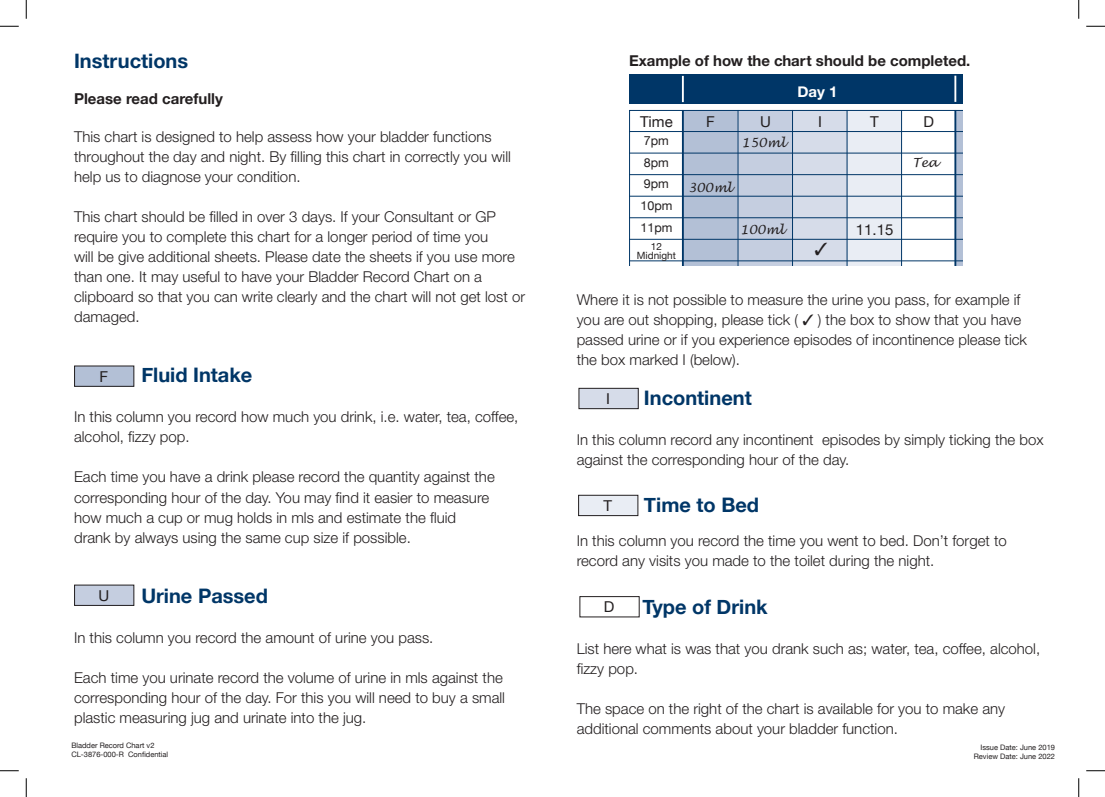
<style>
.page{position:relative;width:1105px;height:797px;background:#fff}
.page>*{position:absolute;margin:0;border:0;box-sizing:border-box;transform-origin:0 0}
.t1{font:700 20px "Helvetica Neue";color:#003667}
.t2{font:700 20px "Helvetica Neue CE";color:#003667}
.t3{font:300 15px/20px "Helvetica Neue";color:#231f20}
.t4{font:700 15px "Helvetica Neue CE";color:#231f20}
.t5{font:15px "Helvetica Neue";color:#231f20}
.t6{font:700 15px "Helvetica Neue";color:#231f20}
.t7{font:700 15px "Helvetica Neue";color:#fff}
.t8{font:italic 12.5px "Lucida Handwriting";color:#231f20}
.t9{font:12.5px "Helvetica Neue";color:#231f20}
.t10{font:10px "Helvetica Neue";color:#231f20}
.t11{font:7.5px "Helvetica Neue";color:#231f20}
</style>
<div class="page">
<div style="left:75px;top:585px;width:59px;height:20px;background:#c5cee0"></div>
<div style="left:74px;top:584px;width:60px;height:22px;border:1px solid #231f20"></div>
<div style="left:75px;top:366px;width:59px;height:20px;background:#b3c0d6"></div>
<div style="left:74px;top:365px;width:60px;height:22px;border:1px solid #231f20"></div>
<div style="left:629px;top:74px;width:460px;height:29px;background:#003667"></div>
<hr style="left:954px;top:76px;width:2px;height:26px;background:#fff">
<hr style="left:682px;top:76px;width:2px;height:26px;background:#fff">
<svg style="left:629px;top:110px;width:334px;height:156px"></svg>
<hr style="left:901px;top:110px;width:1px;height:537px;background:#003667">
<div style="left:963px;top:72px;width:126px;height:201px;background:#fff"></div>
<div style="left:617px;top:266px;width:472px;height:396px;background:#fff"></div>
<div style="left:579px;top:388px;width:59px;height:20px;background:#d6dce9"></div>
<div style="left:578px;top:388px;width:61px;height:21px;border:1px solid #231f20"></div>
<div style="left:579px;top:596px;width:61px;height:21px;border:1px solid #231f20"></div>
<div style="left:579px;top:495px;width:59px;height:20px;background:#e9edf4"></div>
<div style="left:578px;top:495px;width:60px;height:21px;border:1px solid #231f20"></div>
<svg style="left:0;top:25px;width:19px;height:2px"></svg>
<svg style="left:1086px;top:25px;width:19px;height:2px"></svg>
<svg style="left:0;top:770px;width:19px;height:1px"></svg>
<svg style="left:1086px;top:770px;width:19px;height:1px"></svg>
<svg style="left:25px;top:0;width:2px;height:19px"></svg>
<svg style="left:25px;top:778px;width:2px;height:19px"></svg>
<svg style="left:1078px;top:0;width:1px;height:19px"></svg>
<svg style="left:1078px;top:778px;width:1px;height:19px"></svg>
<svg style="left:815px;top:243px;width:12px;height:12px"></svg>
<p class="t2" style="left:74px;top:49px;width:116px">Instructions</p>
<p class="t6" style="left:74px;top:87px;width:150px">Please read carefully</p>
<p class="t3" style="left:74px;top:127px;width:438px">This chart is designed to help assess how your bladder functions throughout the day and night. By filling this chart in correctly you will help us to diagnose your condition.</p>
<p class="t3" style="left:74px;top:207px;width:423px">This chart should be filled in over 3 days. If your Consultant or GP require you to complete this chart for a longer period of time you</p>
<p class="t3" style="left:74px;top:247px;width:452px">will be give additional sheets. Please date the sheets if you use more than one. It may useful to have your Bladder Record Chart on a clipboard so that you can write clearly and the chart will not get lost or damaged.</p>
<p class="t1" style="left:141px;top:359px;width:113px">Fluid Intake</p>
<p class="t3" style="left:74px;top:407px;width:446px">In this column you record how much you drink, i.e. water, tea, coffee, alcohol, fizzy pop.</p>
<p class="t3" style="left:74px;top:467px;width:422px">Each time you have a drink please record the quantity against the corresponding hour of the day. You may find it easier to measure</p>
<p class="t3" style="left:74px;top:507px;width:383px">how much a cup or mug holds in mls and estimate the fluid</p>
<p class="t3" style="left:74px;top:527px;width:338px">drank by always using the same cup size if possible.</p>
<p class="t5" style="left:100px;top:365px;width:10px">F</p>
<p class="t1" style="left:141px;top:579px;width:128px">Urine Passed</p>
<p class="t3" style="left:74px;top:627px;width:361px">In this column you record the amount of urine you pass.</p>
<p class="t3" style="left:74px;top:667px;width:432px">Each time you urinate record the volume of urine in mls against the corresponding hour of the day. For this you will need to buy a small plastic measuring jug and urinate into the jug.</p>
<p class="t5" style="left:98px;top:584px;width:12px">U</p>
<p class="t11" style="left:71px;top:739px;width:85px">Bladder Record Chart v2</p>
<p class="t11" style="left:71px;top:748px;width:98px">CL-3876-000-R Confidential</p>
<p class="t4" style="left:629px;top:52px;width:343px">Example of how the chart should be completed.</p>
<p class="t7" style="left:797px;top:79px;width:42px">Day 1</p>
<p class="t5" style="left:640px;top:111px;width:34px">Time</p>
<p class="t5" style="left:706px;top:111px;width:10px">F</p>
<p class="t5" style="left:760px;top:111px;width:12px">U</p>
<p class="t5" style="left:818px;top:111px;width:5px">I</p>
<p class="t5" style="left:870px;top:111px;width:10px">T</p>
<p class="t9" style="left:644px;top:132px;width:27px">7pm</p>
<p class="t9" style="left:644px;top:153px;width:27px">8pm</p>
<p class="t9" style="left:644px;top:175px;width:27px">9pm</p>
<p class="t9" style="left:640px;top:196px;width:33px">10pm</p>
<p class="t9" style="left:640px;top:218px;width:33px">11pm</p>
<p class="t10" style="left:651px;top:239px;width:13px">12</p>
<p class="t10" style="left:637px;top:248px;width:41px">Midnight</p>
<p class="t8" style="left:742px;top:135px;width:45px">150ml</p>
<p class="t8" style="left:688px;top:179px;width:45px">300ml</p>
<p class="t8" style="left:740px;top:222px;width:45px">100ml</p>
<p class="t5" style="left:856px;top:218px;width:39px">11.15</p>
<p class="t5" style="left:923px;top:111px;width:12px">D</p>
<p class="t8" style="left:912px;top:155px;width:27px">Tea</p>
<p class="t3" style="left:577px;top:289px;width:452px">Where it is not possible to measure the urine you pass, for example if you are out shopping, please tick ( ✓ ) the box to show that you have passed urine or if you experience episodes of incontinence please tick the box marked I (below).</p>
<p class="t1" style="left:644px;top:382px;width:109px">Incontinent</p>
<p class="t3" style="left:577px;top:429px;width:469px">In this column record any incontinent episodes by simply ticking the box against the corresponding hour of the day.</p>
<p class="t1" style="left:644px;top:489px;width:117px">Time to Bed</p>
<p class="t3" style="left:577px;top:530px;width:432px">In this column you record the time you went to bed. Don’t forget to record any visits you made to the toilet during the night.</p>
<p class="t1" style="left:642px;top:591px;width:127px">Type of Drink</p>
<p class="t3" style="left:577px;top:638px;width:465px">List here what is was that you drank such as; water, tea, coffee, alcohol, fizzy pop.</p>
<p class="t3" style="left:577px;top:698px;width:430px">The space on the right of the chart is available for you to make any additional comments about your bladder function.</p>
<p class="t5" style="left:606px;top:388px;width:5px">I</p>
<p class="t5" style="left:604px;top:494px;width:10px">T</p>
<p class="t5" style="left:604px;top:596px;width:12px">D</p>
<p class="t11" style="left:980px;top:742px;width:76px">Issue Date: June 2019</p>
<p class="t11" style="left:974px;top:751px;width:83px">Review Date: June 2022</p>
</div>
